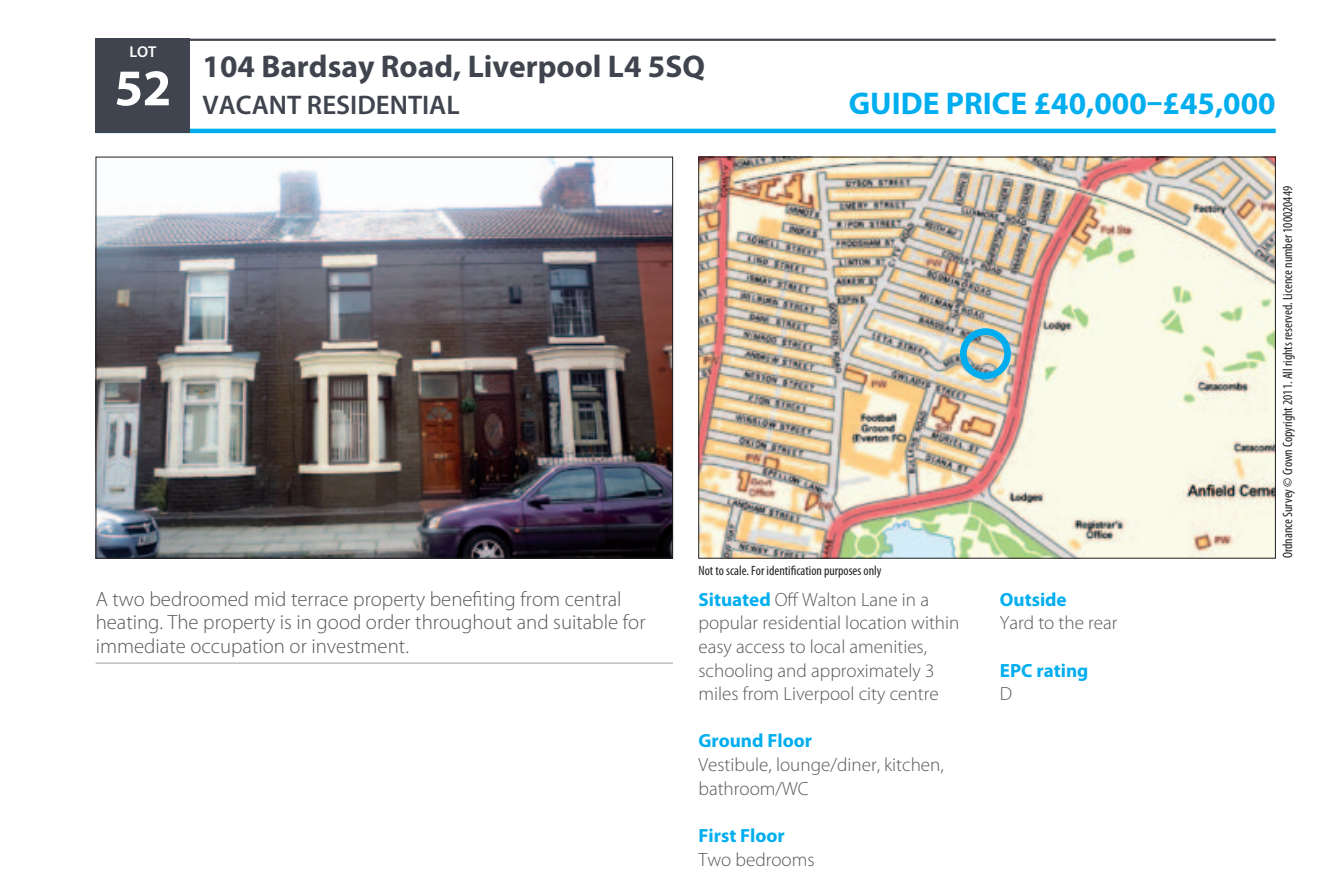
<style>
.page{position:relative;width:1338px;height:890px;background:#fff}
.page>*{position:absolute;margin:0;border:0;box-sizing:border-box;transform-origin:0 0}
.t1{font:700 31.5px "Myriad Pro";color:#40444e}
.t2{font:700 31.5px "Myriad Pro";color:#00aeef}
.t3{font:600 27px "Myriad Pro";color:#40444e}
.t4{font:300 20.7px/23.6px "Myriad Pro";color:#57585a}
.t5{font:300 19.12px/23.6px "Myriad Pro";color:#57585a}
.t6{font:700 19.12px "Myriad Pro";color:#00aeef}
.t7{font:600 15.75px "Myriad Pro";color:#fff}
.t8{font:condensed 13.5px "Myriad Pro";color:#231f20}
.s1{font-weight:700;color:#00aeef}
</style>
<div class="page">
<hr style="left:96px;top:129px;width:1180px;height:4px;background:#00aeef">
<div style="left:96px;top:39px;width:94px;height:94px;background:#40444e"></div>
<hr style="left:96px;top:39px;width:1180px;height:2px;background:#40444e">
<img style="left:98px;top:159px;width:573px;height:397px">
<img style="left:700px;top:159px;width:574px;height:397px">
<div style="left:960px;top:328px;width:51px;height:51px;border:7px solid #00aeef;border-radius:50%"></div>
<hr style="left:96px;top:662px;width:577px;height:2px;background:#a8a9ad">
<p class="t7" style="left:129px;top:42px;width:29px">LOT</p>
<h1 class="t1" style="left:202px;top:46px;width:504px">104 Bardsay Road, Liverpool L4 5SQ</h1>
<h2 class="t3" style="left:114px;top:88px;width:347px"><sup>52</sup> VACANT RESIDENTIAL</h2>
<h1 class="t2" style="left:849px;top:83px;width:428px">G uide price £40,000–£45,000</h1>
<p class="t4" style="left:96px;top:587px;width:551px">A two bedroomed mid terrace property benefiting from central heating. The property is in good order throughout and suitable for immediate occupation or investment.</p>
<p class="t8" style="left:698px;top:562px;width:185px">Not to scale. For identification purposes only</p>
<p class="t5" style="left:698px;top:587px;width:262px"><span class="s1">Situated</span> Off Walton Lane in a popular residential location within easy access to local amenities, schooling and approximately 3 miles from Liverpool city centre</p>
<p class="t6" style="left:698px;top:728px;width:115px">Ground Floor</p>
<p class="t5" style="left:698px;top:753px;width:247px">Vestibule, lounge/diner, kitchen, bathroom/WC</p>
<p class="t6" style="left:698px;top:823px;width:88px">First Floor</p>
<p class="t5" style="left:698px;top:847px;width:118px">Two bedrooms</p>
<p class="t6" style="left:1000px;top:587px;width:68px">Outside</p>
<p class="t5" style="left:1000px;top:611px;width:119px">Yard to the rear</p>
<p class="t6" style="left:1000px;top:658px;width:90px">EPC rating</p>
<p class="t5" style="left:1000px;top:682px;width:14px">D</p>
<p class="t8" style="left:1279px;top:558px;width:374px;rotate:-90deg">Ordnance Survey © Crown Copyright 2011. All rights reserved. Licence number 100020449</p>
</div>
